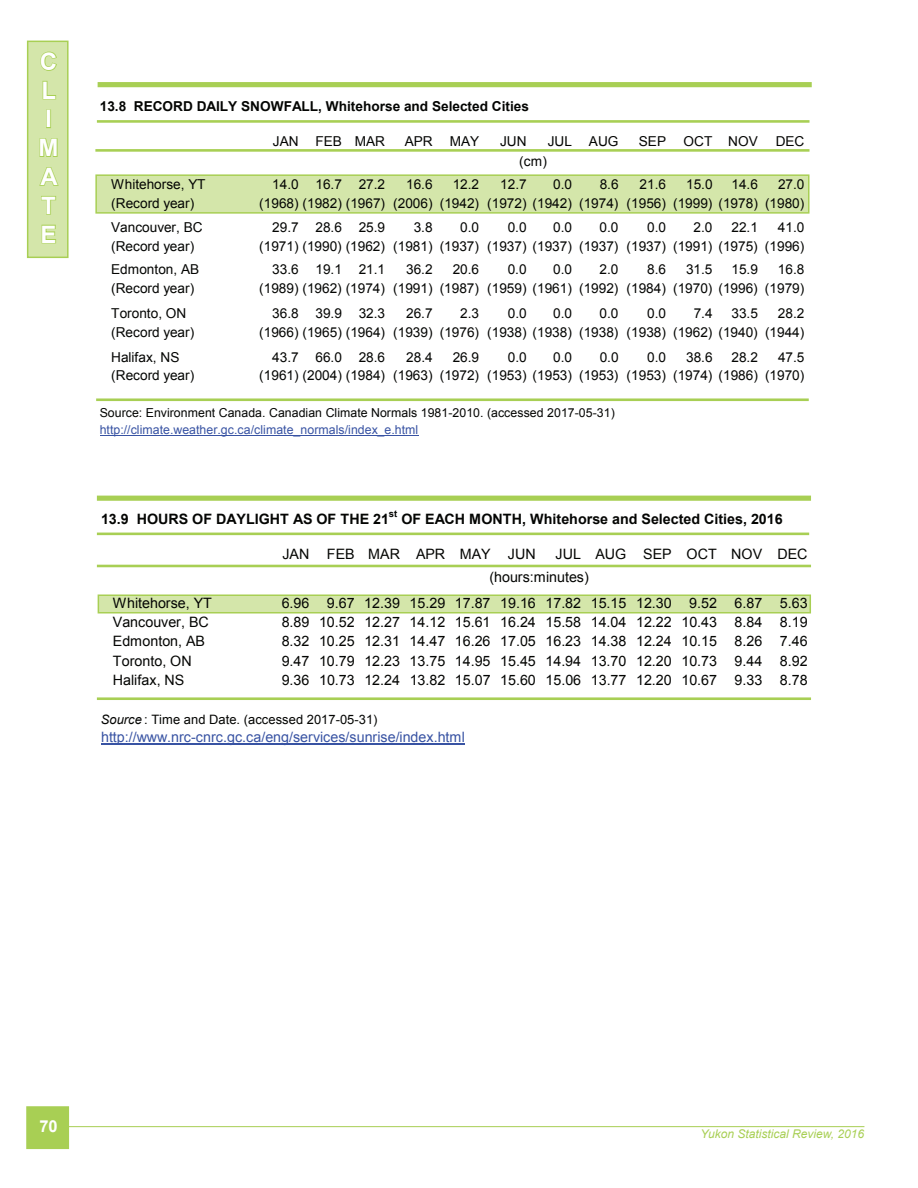
<style>
.page{position:relative;width:918px;height:1188px;background:#fff}
.page>*{position:absolute;margin:0;border:0;box-sizing:border-box;transform-origin:0 0}
.t1{font:700 24px/28.8px "Arial";color:#fff}
.t2{font:700 16.5px "Arial";color:#fff}
.t3{font:14.25px "Arial";color:#040503}
.t4{font:700 14.25px "Arial";color:#040503}
.t5{font:14.25px "Arial";color:#3853a3}
.t6{font:13.65px "Arial";color:#040503}
.t7{font:700 13.65px "Arial";color:#040503}
.t8{font:12.9px "Arial";letter-spacing:.005em;color:#040503}
.t9{font:12.3px "Arial";letter-spacing:.005em;color:#040503}
.t10{font:12.3px "Arial";letter-spacing:.005em;color:#3853a3}
.t11{font:italic 12px "Arial";color:#a8cf54}
.t12{font:700 9.45px "Arial";color:#040503}
.s1{font-style:italic}
</style>
<div class="page">
<div style="left:27px;top:41px;width:42px;height:217px;background:#d4e6aa;border:2px solid #a8cf54"></div>
<svg style="left:40px;top:51px;width:17px;height:20px"></svg>
<svg style="left:42px;top:80px;width:15px;height:20px"></svg>
<div style="left:46px;top:109px;width:5px;height:19px;border:2px solid #a8cf54"></div>
<svg style="left:39px;top:138px;width:19px;height:19px"></svg>
<svg style="left:39px;top:167px;width:20px;height:19px"></svg>
<svg style="left:41px;top:196px;width:16px;height:19px"></svg>
<svg style="left:41px;top:224px;width:16px;height:20px"></svg>
<hr style="left:65px;top:1126px;width:799px;height:1px;background:#a8cf54">
<div style="left:26px;top:1106px;width:43px;height:43px;background:#a8cf54;border:2px solid #a8cf54"></div>
<div style="left:97px;top:496px;width:714px;height:5px;background:#a8cf54"></div>
<div style="left:98px;top:595px;width:713px;height:19px;background:#d4e6aa;border:2px solid #a8cf54"></div>
<hr style="left:97px;top:697px;width:714px;height:3px;background:#a8cf54">
<hr style="left:97px;top:533px;width:712px;height:2px;background:#a8cf54">
<hr style="left:97px;top:565px;width:714px;height:2px;background:#a8cf54">
<div style="left:95px;top:174px;width:715px;height:40px;background:#d4e6aa;border:2px solid #a8cf54"></div>
<hr style="left:97px;top:120px;width:713px;height:3px;background:#a8cf54">
<hr style="left:96px;top:398px;width:713px;height:3px;background:#a8cf54">
<hr style="left:95px;top:149px;width:715px;height:3px;background:#a8cf54">
<div style="left:98px;top:82px;width:714px;height:5px;background:#a8cf54"></div>
<hr style="left:100px;top:435px;width:318px;height:1px;background:#3853a3">
<hr style="left:101px;top:743px;width:364px;height:1px;background:#3853a3">
<h1 class="t1" style="left:39px;top:48px;width:21px">C<br>L<br>I<br>M<br>A<br>T<br>E</h1>
<p class="t7" style="left:100px;top:97px;width:431px">13.8 RECORD DAILY SNOWFALL, Whitehorse and Selected Cities</p>
<p class="t6" style="left:273px;top:132px;width:114px">JAN FEB MAR</p>
<p class="t6" style="left:405px;top:132px;width:29px">APR</p>
<p class="t6" style="left:450px;top:132px;width:31px">MAY</p>
<p class="t6" style="left:500px;top:132px;width:28px">JUN</p>
<p class="t6" style="left:548px;top:132px;width:72px">JUL AUG</p>
<p class="t6" style="left:639px;top:132px;width:29px">SEP</p>
<p class="t6" style="left:683px;top:132px;width:76px">OCT NOV</p>
<p class="t6" style="left:776px;top:132px;width:30px">DEC</p>
<p class="t6" style="left:519px;top:153px;width:29px">(cm)</p>
<p class="t6" style="left:111px;top:175px;width:96px">Whitehorse, YT</p>
<p class="t6" style="left:272px;top:175px;width:114px">14.0 16.7 27.2</p>
<p class="t6" style="left:406px;top:175px;width:28px">16.6</p>
<p class="t6" style="left:453px;top:175px;width:28px">12.2</p>
<p class="t6" style="left:500px;top:175px;width:28px">12.7</p>
<p class="t6" style="left:553px;top:175px;width:20px">0.0</p>
<p class="t6" style="left:600px;top:175px;width:20px">8.6</p>
<p class="t6" style="left:640px;top:175px;width:28px">21.6</p>
<p class="t6" style="left:686px;top:175px;width:28px">15.0</p>
<p class="t6" style="left:731px;top:175px;width:28px">14.6</p>
<p class="t6" style="left:778px;top:175px;width:28px">27.0</p>
<p class="t6" style="left:111px;top:194px;width:85px">(Record year)</p>
<p class="t6" style="left:259px;top:194px;width:547px">(1968) (1982) (1967) (2006) (1942) (1972) (1942) (1974) (1956) (1999) (1978) (1980)</p>
<p class="t6" style="left:111px;top:218px;width:93px">Vancouver, BC</p>
<p class="t6" style="left:272px;top:219px;width:114px">29.7 28.6 25.9</p>
<p class="t6" style="left:414px;top:219px;width:20px">3.8</p>
<p class="t6" style="left:460px;top:219px;width:20px">0.0</p>
<p class="t6" style="left:508px;top:219px;width:20px">0.0</p>
<p class="t6" style="left:553px;top:219px;width:20px">0.0</p>
<p class="t6" style="left:600px;top:219px;width:20px">0.0</p>
<p class="t6" style="left:647px;top:219px;width:20px">0.0</p>
<p class="t6" style="left:694px;top:219px;width:20px">2.0</p>
<p class="t6" style="left:731px;top:219px;width:28px">22.1</p>
<p class="t6" style="left:778px;top:219px;width:28px">41.0</p>
<p class="t6" style="left:111px;top:237px;width:85px">(Record year)</p>
<p class="t6" style="left:259px;top:237px;width:547px">(1971) (1990) (1962) (1981) (1937) (1937) (1937) (1937) (1937) (1991) (1975) (1996)</p>
<p class="t6" style="left:111px;top:260px;width:89px">Edmonton, AB</p>
<p class="t6" style="left:272px;top:261px;width:114px">33.6 19.1 21.1</p>
<p class="t6" style="left:406px;top:261px;width:28px">36.2</p>
<p class="t6" style="left:453px;top:261px;width:28px">20.6</p>
<p class="t6" style="left:508px;top:261px;width:20px">0.0</p>
<p class="t6" style="left:553px;top:261px;width:20px">0.0</p>
<p class="t6" style="left:600px;top:261px;width:20px">2.0</p>
<p class="t6" style="left:647px;top:261px;width:20px">8.6</p>
<p class="t6" style="left:686px;top:261px;width:28px">31.5</p>
<p class="t6" style="left:731px;top:261px;width:28px">15.9</p>
<p class="t6" style="left:778px;top:261px;width:28px">16.8</p>
<p class="t6" style="left:111px;top:279px;width:85px">(Record year)</p>
<p class="t6" style="left:259px;top:279px;width:547px">(1989) (1962) (1974) (1991) (1987) (1959) (1961) (1992) (1984) (1970) (1996) (1979)</p>
<p class="t6" style="left:111px;top:305px;width:77px">Toronto, ON</p>
<p class="t6" style="left:272px;top:305px;width:114px">36.8 39.9 32.3</p>
<p class="t6" style="left:406px;top:305px;width:28px">26.7</p>
<p class="t6" style="left:460px;top:305px;width:20px">2.3</p>
<p class="t6" style="left:508px;top:305px;width:20px">0.0</p>
<p class="t6" style="left:553px;top:305px;width:20px">0.0</p>
<p class="t6" style="left:600px;top:305px;width:20px">0.0</p>
<p class="t6" style="left:647px;top:305px;width:20px">0.0</p>
<p class="t6" style="left:694px;top:305px;width:20px">7.4</p>
<p class="t6" style="left:731px;top:305px;width:28px">33.5</p>
<p class="t6" style="left:778px;top:305px;width:28px">28.2</p>
<p class="t6" style="left:111px;top:323px;width:85px">(Record year)</p>
<p class="t6" style="left:259px;top:323px;width:547px">(1966) (1965) (1964) (1939) (1976) (1938) (1938) (1938) (1938) (1962) (1940) (1944)</p>
<p class="t6" style="left:111px;top:348px;width:70px">Halifax, NS</p>
<p class="t6" style="left:272px;top:348px;width:114px">43.7 66.0 28.6</p>
<p class="t6" style="left:406px;top:348px;width:28px">28.4</p>
<p class="t6" style="left:453px;top:348px;width:28px">26.9</p>
<p class="t6" style="left:508px;top:348px;width:20px">0.0</p>
<p class="t6" style="left:553px;top:348px;width:20px">0.0</p>
<p class="t6" style="left:600px;top:348px;width:20px">0.0</p>
<p class="t6" style="left:647px;top:348px;width:20px">0.0</p>
<p class="t6" style="left:686px;top:348px;width:28px">38.6</p>
<p class="t6" style="left:731px;top:348px;width:28px">28.2</p>
<p class="t6" style="left:778px;top:348px;width:28px">47.5</p>
<p class="t6" style="left:111px;top:366px;width:85px">(Record year)</p>
<p class="t6" style="left:259px;top:366px;width:547px">(1961) (2004) (1984) (1963) (1972) (1953) (1953) (1953) (1953) (1974) (1986) (1970)</p>
<p class="t9" style="left:100px;top:405px;width:517px">Source: Environment Canada. Canadian Climate Normals 1981-2010. (accessed 2017-05-31)</p>
<p class="t10" style="left:100px;top:422px;width:320px">http://climate.weather.gc.ca/climate_normals/index_e.html</p>
<p class="t4" style="left:101px;top:509px;width:289px">13.9 HOURS OF DAYLIGHT AS OF THE 21</p>
<p class="t12" style="left:389px;top:507px;width:10px">st</p>
<p class="t4" style="left:401px;top:509px;width:383px">OF EACH MONTH, Whitehorse and Selected Cities, 2016</p>
<p class="t3" style="left:282px;top:544px;width:255px">JAN FEB MAR APR MAY JUN</p>
<p class="t3" style="left:556px;top:544px;width:253px">JUL AUG SEP OCT NOV DEC</p>
<p class="t3" style="left:113px;top:593px;width:100px">Whitehorse, YT</p>
<p class="t3" style="left:282px;top:593px;width:527px">6.96 9.67 12.39 15.29 17.87 19.16 17.82 15.15 12.30 9.52 6.87 5.63</p>
<p class="t3" style="left:113px;top:612px;width:97px">Vancouver, BC</p>
<p class="t3" style="left:282px;top:613px;width:527px">8.89 10.52 12.27 14.12 15.61 16.24 15.58 14.04 12.22 10.43 8.84 8.19</p>
<p class="t3" style="left:113px;top:632px;width:94px">Edmonton, AB</p>
<p class="t3" style="left:282px;top:632px;width:527px">8.32 10.25 12.31 14.47 16.26 17.05 16.23 14.38 12.24 10.15 8.26 7.46</p>
<p class="t3" style="left:113px;top:652px;width:80px">Toronto, ON</p>
<p class="t3" style="left:282px;top:652px;width:527px">9.47 10.79 12.23 13.75 14.95 15.45 14.94 13.70 12.20 10.73 9.44 8.92</p>
<p class="t3" style="left:113px;top:671px;width:73px">Halifax, NS</p>
<p class="t3" style="left:282px;top:671px;width:527px">9.36 10.73 12.24 13.82 15.07 15.60 15.06 13.77 12.20 10.67 9.33 8.78</p>
<p class="t3" style="left:489px;top:568px;width:101px">(hours:minutes)</p>
<p class="t8" style="left:101px;top:711px;width:278px"><span class="s1">Source</span> : Time and Date. (accessed 2017-05-31)</p>
<p class="t5" style="left:101px;top:727px;width:365px">http://www.nrc-cnrc.gc.ca/eng/services/sunrise/index.html</p>
<p class="t2" style="left:39px;top:1115px;width:20px">70</p>
<p class="t11" style="left:701px;top:1126px;width:165px">Yukon Statistical Review, 2016</p>
</div>
